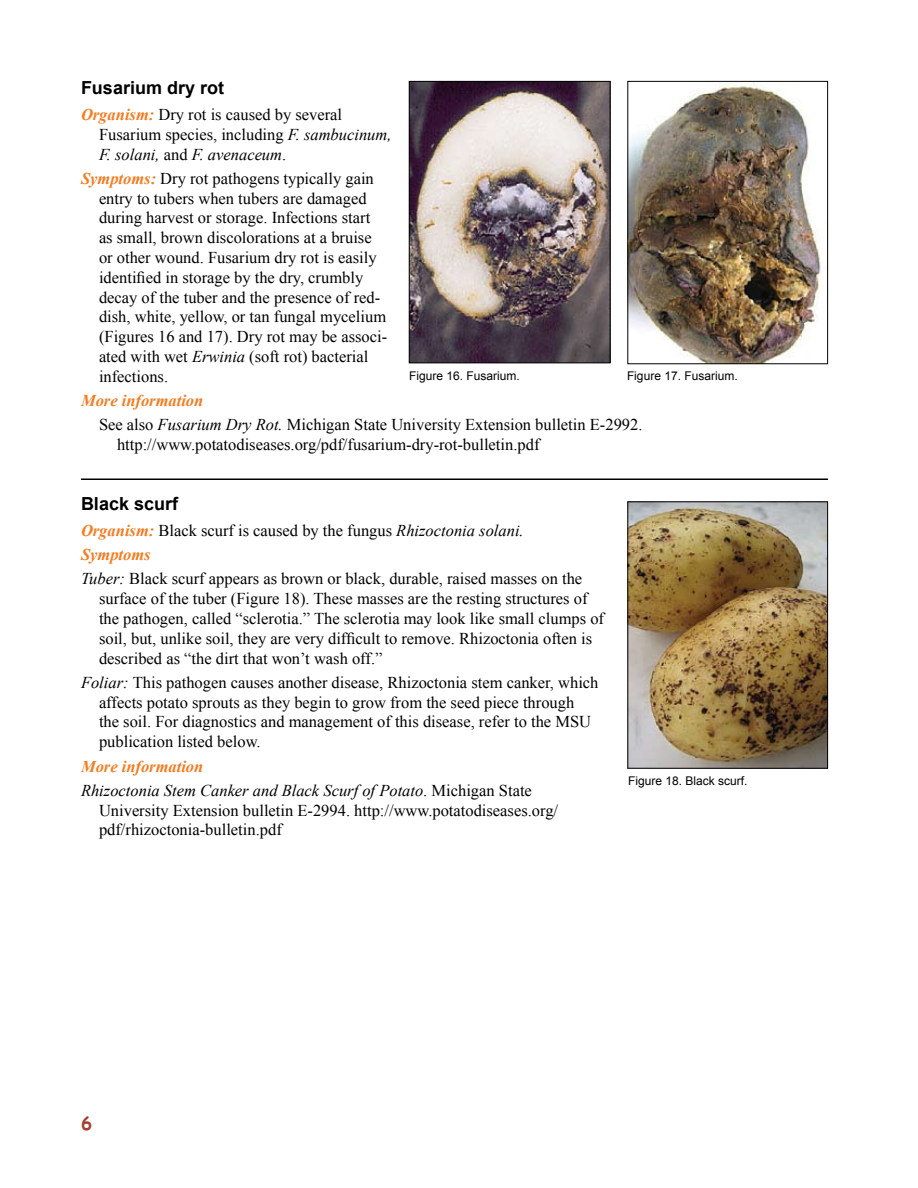
<style>
.page{position:relative;width:918px;height:1188px;background:#fff}
.page>*{position:absolute;margin:0;border:0;box-sizing:border-box;transform-origin:0 0}
.t1{font:700 18px "Arial";color:#000}
.t2{font:16.5px/19.8px "Times New Roman";color:#000}
.t3{font:italic 16.5px/24.3px "Times New Roman";color:#000}
.t4{font:12px "Arial";color:#000}
.s1{font-weight:700;font-style:italic;color:#f47b20}
.s2{font-style:italic}
.s3{font-weight:700;color:#f47b20}
.s4{font-style:normal}
</style>
<div class="page">
<img style="left:629px;top:83px;width:192px;height:279px">
<div style="left:627px;top:81px;width:201px;height:283px;border:1px solid #000"></div>
<img style="left:629px;top:503px;width:197px;height:264px">
<div style="left:627px;top:501px;width:201px;height:268px;border:1px solid #000"></div>
<hr style="left:81px;top:478px;width:747px;height:2px;background:#000">
<img style="left:411px;top:83px;width:197px;height:278px">
<div style="left:409px;top:81px;width:201px;height:282px;border:1px solid #000"></div>
<p class="t1" style="left:81px;top:78px;width:145px">Fusarium dry rot</p>
<p class="t2" style="left:99px;top:104px;width:294px;text-indent:-18px"><span class="s1">Organism:</span> Dry rot is caused by several<br>Fusarium species, including <span class="s2">F. sambucinum,<br>F. solani,</span> and <span class="s2">F. avenaceum</span>.</p>
<p class="t2" style="left:99px;top:168px;width:290px;text-indent:-18px"><span class="s1">Symptoms:</span> Dry rot pathogens typically gain entry to tubers when tubers are damaged during harvest or storage. Infections start as small, brown discolorations at a bruise or other wound. Fusarium dry rot is easily identified in storage by the dry, crumbly decay of the tuber and the presence of red&shy;dish, white, yellow, or tan fungal mycelium (Figures 16 and 17). Dry rot may be associ&shy;ated with wet <span class="s2">Erwinia</span> (soft rot) bacterial infections.</p>
<p class="t2" style="left:99px;top:388px;width:545px;line-height:24.3px;text-indent:-18px"><span class="s1">More information<br></span>See also <span class="s2">Fusarium Dry Rot.</span> Michigan State University Extension bulletin E-2992.</p>
<p class="t2" style="left:117px;top:435px;width:424px">http://www.potatodiseases.org/pdf/fusarium-dry-rot-bulletin.pdf</p>
<p class="t4" style="left:627px;top:369px;width:112px">Figure 17. Fusarium.</p>
<p class="t4" style="left:409px;top:369px;width:112px">Figure 16. Fusarium.</p>
<p class="t1" style="left:81px;top:493px;width:99px">Black scurf</p>
<p class="t2" style="left:81px;top:518px;width:503px;line-height:24.3px"><span class="s1">Organism:</span> Black scurf is caused by the fungus <span class="s2">Rhizoctonia solani.<br></span><span class="s1">Symptoms<br></span><span class="s2">Tuber:</span> Black scurf appears as brown or black, durable, raised masses on the</p>
<p class="t2" style="left:99px;top:588px;width:507px">surface of the tuber (Figure 18). These masses are the resting structures of the pathogen, called “sclerotia.” The sclerotia may look like small clumps of soil, but, unlike soil, they are very difficult to remove. Rhizoctonia often is described as “the dirt that won’t wash off.”</p>
<p class="t2" style="left:99px;top:672px;width:501px;text-indent:-18px"><span class="s2">Foliar:</span> This pathogen causes another disease, Rhizoctonia stem canker, which affects potato sprouts as they begin to grow from the seed piece through the soil. For diagnostics and management of this disease, refer to the MSU publication listed below.</p>
<p class="t3" style="left:81px;top:754px;width:452px"><span class="s3">More information<br></span>Rhizoctonia Stem Canker and Black Scurf of Potato<span class="s4">. Michigan State</span></p>
<p class="t2" style="left:99px;top:800px;width:461px">University Extension bulletin E-2994. http://www.potatodiseases.org/ pdf/rhizoctonia-bulletin.pdf</p>
<p class="t4" style="left:628px;top:774px;width:121px">Figure 18. Black scurf.</p>
</div>
